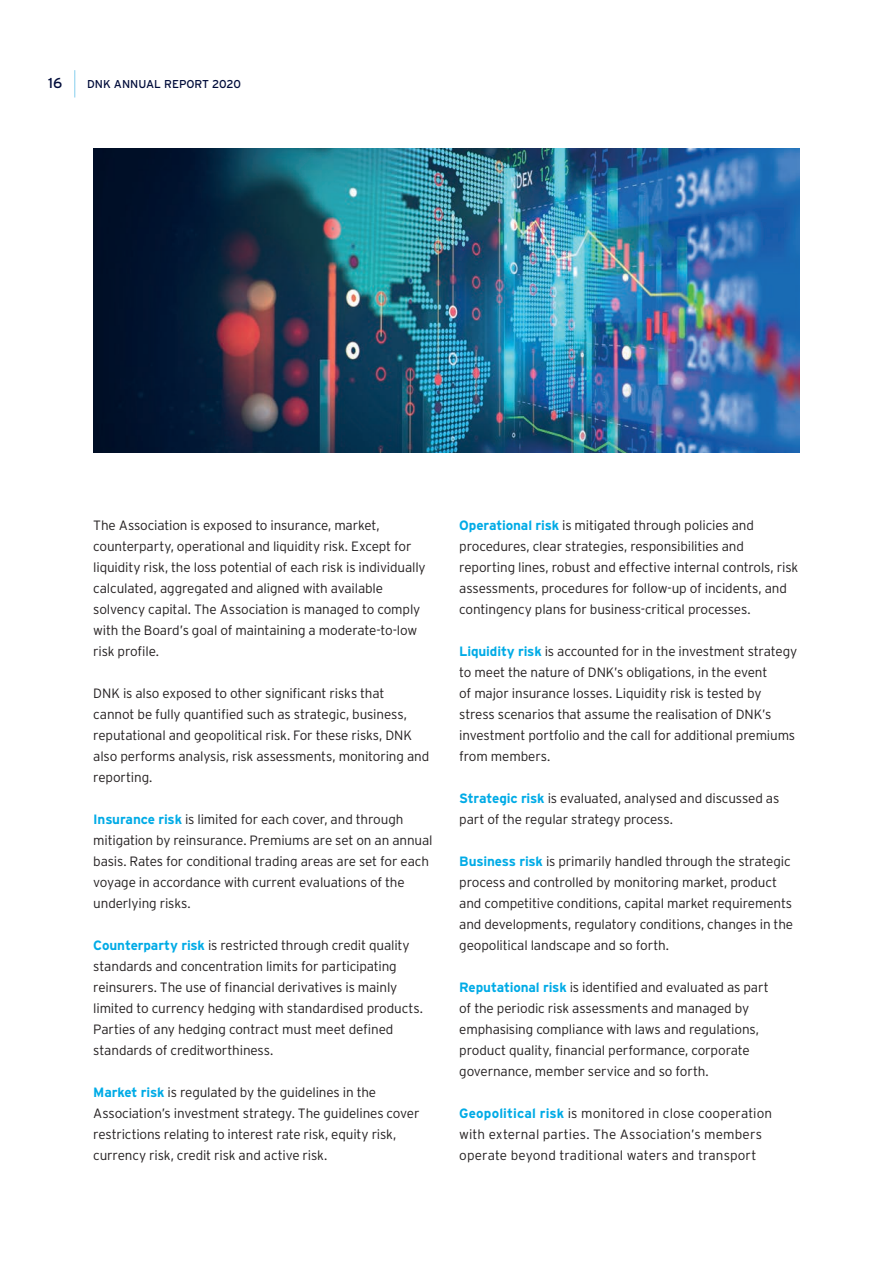
<style>
.page{position:relative;width:893px;height:1263px;background:#fff}
.page>*{position:absolute;margin:0;border:0;box-sizing:border-box;transform-origin:0 0}
.t1{font:14.4px "Interstate";color:#000c3a}
.t2{font:300 13.5px/21px "Interstate";letter-spacing:-.01em;color:#231f20}
.t3{font:300 13.5px/21px "Interstate";letter-spacing:.01em;color:#231f20}
.t4{font:11.4px "Interstate";color:#000c3a}
.s1{font-weight:700;color:#00abe6}
</style>
<div class="page">
<svg style="left:74px;top:70px;width:1px;height:27px"></svg>
<img style="left:94px;top:149px;width:705px;height:304px">
<p class="t1" style="left:48px;top:75px;width:16px">16</p>
<p class="t4" style="left:87px;top:78px;width:155px">DNK ANNUAL REPORT 2020</p>
<p class="t2" style="left:93px;top:514px;width:334px">The Association is exposed to insurance, market, counterparty, operational and liquidity risk. Except for liquidity risk, the loss potential of each risk is individually calculated, aggregated and aligned with available solvency capital. The Association is managed to comply with the Board’s goal of maintaining a moderate-to-low risk profile.</p>
<p class="t2" style="left:93px;top:682px;width:337px">DNK is also exposed to other significant risks that<br>cannot be fully quantified such as strategic, business, reputational and geopolitical risk. For these risks, DNK also performs analysis, risk assessments, monitoring and reporting.</p>
<p class="t2" style="left:93px;top:808px;width:341px"><span class="s1">Insurance risk</span> is limited for each cover, and through mitigation by reinsurance. Premiums are set on an annual basis. Rates for conditional trading areas are set for each voyage in accordance with current evaluations of the underlying risks.</p>
<p class="t2" style="left:93px;top:934px;width:331px"><span class="s1">Counterparty risk</span> is restricted through credit quality standards and concentration limits for participating reinsurers. The use of financial derivatives is mainly limited to currency hedging with standardised products.<br>Parties of any hedging contract must meet defined standards of creditworthiness.</p>
<p class="t2" style="left:93px;top:1082px;width:328px"><span class="s1">Market risk</span> is regulated by the guidelines in the Association’s investment strategy. The guidelines cover restrictions relating to interest rate risk, equity risk, currency risk, credit risk and active risk.</p>
<p class="t2" style="left:459px;top:515px;width:340px"><span class="s1">Operational risk</span> is mitigated through policies and procedures, clear strategies, responsibilities and reporting lines, robust and effective internal controls, risk assessments, procedures for follow-up of incidents, and contingency plans for business-critical processes.</p>
<p class="t2" style="left:459px;top:641px;width:339px"><span class="s1">Liquidity risk</span> is accounted for in the investment strategy to meet the nature of DNK’s obligations, in the event<br>of major insurance losses. Liquidity risk is tested by stress scenarios that assume the realisation of DNK’s investment portfolio and the call for additional premiums from members.</p>
<p class="t2" style="left:459px;top:788px;width:322px"><span class="s1">Strategic risk</span> is evaluated, analysed and discussed as part of the regular strategy process.</p>
<p class="t2" style="left:459px;top:851px;width:335px"><span class="s1">Business risk</span> is primarily handled through the strategic process and controlled by monitoring market, product and competitive conditions, capital market requirements and developments, regulatory conditions, changes in the geopolitical landscape and so forth.</p>
<p class="t2" style="left:459px;top:977px;width:311px"><span class="s1">Reputational risk</span> is identified and evaluated as part of the periodic risk assessments and managed by emphasising compliance with laws and regulations, product quality, financial performance, corporate governance, member service and so forth.</p>
<p class="t3" style="left:459px;top:1103px;width:315px"><span class="s1">Geopolitical risk</span> is monitored in close cooperation with external parties. The Association’s members operate beyond traditional waters and transport</p>
</div>
